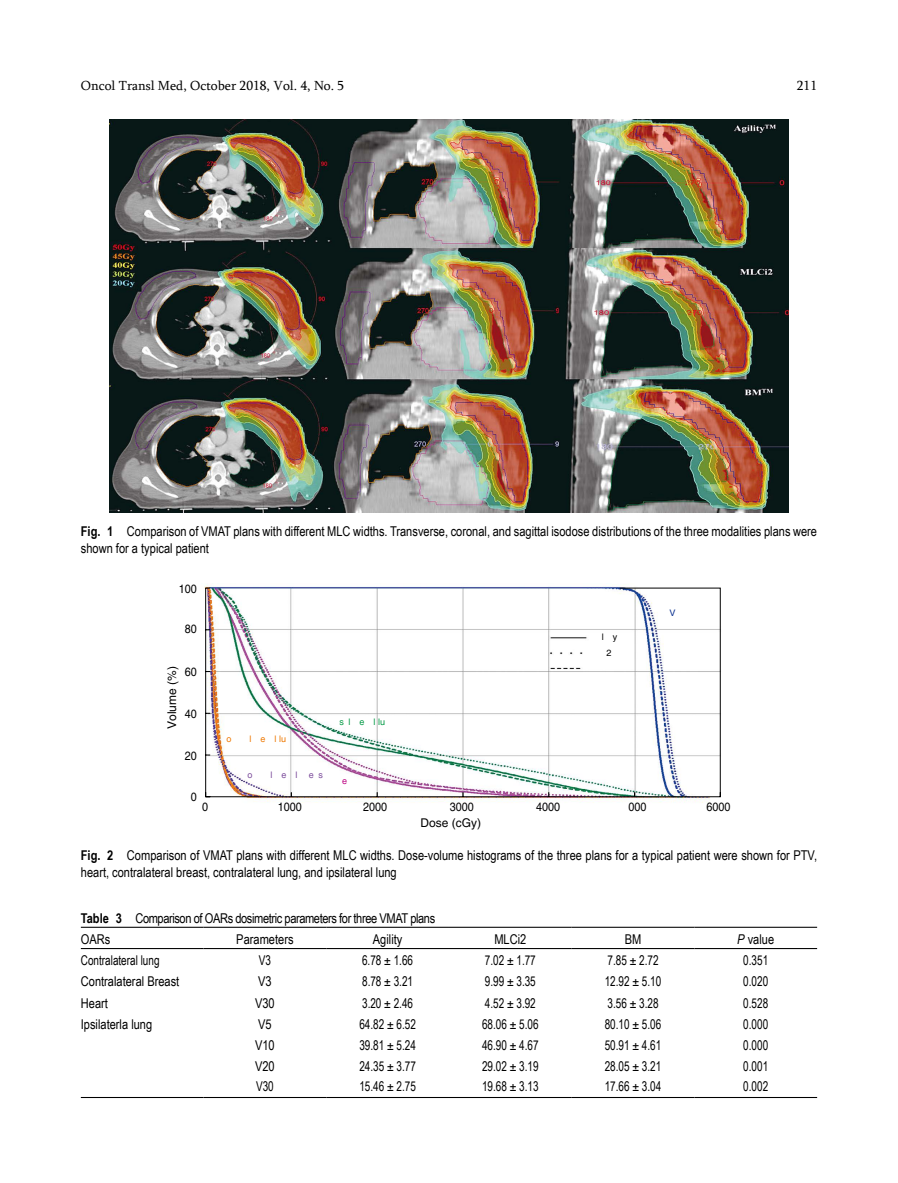
<style>
.page{position:relative;width:898px;height:1183px;background:#fff}
.page>*{position:absolute;margin:0;border:0;box-sizing:border-box;transform-origin:0 0}
.t1{font:13.5px/16.2px "Arial Narrow";color:#000}
.t2{font:13.5px "Arial Narrow";color:#000;scale:.9 1}
.t3{font:13.5px/21.1px "Arial Narrow";letter-spacing:-.03em;color:#000}
.t4{font:13.5px "Sylfaen";color:#000}
.t5{font:12px/15.3px "Helvetica";color:#000;scale:.89 1}
.t6{font:12px "Helvetica";color:#000}
.t7{font:9px "Helvetica";color:#094}
.t8{font:9px "Helvetica";color:#ee7800}
.t9{font:9px "Helvetica";color:#7a4a9a}
.t10{font:9px/15.5px "Helvetica";color:#000;text-align:center}
.t11{font:9px "Helvetica";color:#0b3190}
.t12{font:9px "Helvetica";color:#bc0081}
.s1{font-weight:700}
.s2{font-style:italic}
</style>
<div class="page">
<hr style="left:81px;top:926px;width:122px;height:1px;background:#000">
<hr style="left:203px;top:926px;width:123px;height:1px;background:#000">
<hr style="left:326px;top:926px;width:123px;height:1px;background:#000">
<hr style="left:449px;top:926px;width:122px;height:1px;background:#000">
<hr style="left:571px;top:926px;width:123px;height:1px;background:#000">
<hr style="left:694px;top:926px;width:122px;height:1px;background:#000">
<hr style="left:81px;top:947px;width:122px;height:1px;background:#000">
<hr style="left:203px;top:947px;width:123px;height:1px;background:#000">
<hr style="left:326px;top:947px;width:123px;height:1px;background:#000">
<hr style="left:449px;top:947px;width:122px;height:1px;background:#000">
<hr style="left:571px;top:947px;width:123px;height:1px;background:#000">
<hr style="left:694px;top:947px;width:122px;height:1px;background:#000">
<hr style="left:81px;top:1096px;width:122px;height:1px;background:#000">
<hr style="left:203px;top:1096px;width:123px;height:1px;background:#000">
<hr style="left:326px;top:1096px;width:123px;height:1px;background:#000">
<hr style="left:449px;top:1096px;width:122px;height:1px;background:#000">
<hr style="left:571px;top:1096px;width:123px;height:1px;background:#000">
<hr style="left:694px;top:1096px;width:122px;height:1px;background:#000">
<img style="left:110px;top:119px;width:678px;height:393px">
<img style="left:204px;top:585px;width:517px;height:218px">
<svg style="left:205px;top:587px;width:515px;height:210px"></svg>
<p class="t4" style="left:81px;top:76px;width:265px">Oncol Transl Med, October 2018, Vol. 4, No. 5</p>
<p class="t4" style="left:796px;top:76px;width:22px">211</p>
<p class="t1" style="left:81px;top:523px;width:737px"><span class="s1">Fig. 1</span> Comparison of VMAT plans with different MLC widths. Transverse, coronal, and sagittal isodose distributions of the three modalities plans were shown for a typical patient</p>
<p class="t5" style="left:179px;top:581px;width:22px">100</p>
<p class="t5" style="left:185px;top:621px;width:15px">80</p>
<p class="t5" style="left:185px;top:664px;width:15px">60</p>
<p class="t5" style="left:185px;top:706px;width:15px">40</p>
<p class="t5" style="left:185px;top:748px;width:15px">20</p>
<p class="t5" style="left:191px;top:789px;width:8px">0</p>
<p class="t5" style="left:202px;top:799px;width:8px">0</p>
<p class="t5" style="left:278px;top:799px;width:28px">1000</p>
<p class="t5" style="left:363px;top:799px;width:28px">2000</p>
<p class="t5" style="left:420px;top:799px;width:70px;text-indent:29px">3000<br>Dose (cGy)</p>
<p class="t11" style="left:669px;top:607px;width:8px">V</p>
<p class="t10" style="left:601px;top:629px;width:17px">l y<br>2</p>
<p class="t6" style="left:165px;top:728px;width:64px;rotate:-90deg">Volume (%)</p>
<p class="t7" style="left:339px;top:716px;width:47px">s l e l lu</p>
<p class="t8" style="left:226px;top:733px;width:7px">o</p>
<p class="t8" style="left:249px;top:733px;width:38px">l e l lu</p>
<p class="t9" style="left:247px;top:769px;width:7px">o</p>
<p class="t9" style="left:270px;top:769px;width:28px">l e l</p>
<p class="t9" style="left:309px;top:769px;width:15px">e s</p>
<p class="t12" style="left:342px;top:775px;width:7px">e</p>
<p class="t5" style="left:536px;top:799px;width:28px">4000</p>
<p class="t5" style="left:628px;top:799px;width:22px">000</p>
<p class="t5" style="left:706px;top:799px;width:28px">6000</p>
<p class="t1" style="left:81px;top:846px;width:737px"><span class="s1">Fig. 2</span> Comparison of VMAT plans with different MLC widths. Dose-volume histograms of the three plans for a typical patient were shown for PTV, heart, contralateral breast, contralateral lung, and ipsilateral lung</p>
<p class="t3" style="left:81px;top:906px;width:356px"><span class="s1">Table 3</span> Comparison of OARs dosimetric parameters for three VMAT plans<br>OARs</p>
<p class="t1" style="left:236px;top:930px;width:59px">Parameters</p>
<p class="t1" style="left:373px;top:930px;width:31px">Agility</p>
<p class="t1" style="left:494px;top:930px;width:33px">MLCi2</p>
<p class="t1" style="left:624px;top:930px;width:18px">BM</p>
<p class="t1" style="left:737px;top:930px;width:38px"><span class="s2">P</span> value</p>
<p class="t2" style="left:81px;top:950px;width:89px">Contralateral lung</p>
<p class="t2" style="left:259px;top:950px;width:15px">V3</p>
<p class="t2" style="left:362px;top:950px;width:58px">6.78 ± 1.66</p>
<p class="t2" style="left:484px;top:950px;width:58px">7.02 ± 1.77</p>
<p class="t2" style="left:607px;top:950px;width:58px">7.85 ± 2.72</p>
<p class="t2" style="left:743px;top:950px;width:29px">0.351</p>
<p class="t1" style="left:81px;top:972px;width:100px">Contralateral Breast</p>
<p class="t1" style="left:258px;top:972px;width:15px">V3</p>
<p class="t2" style="left:362px;top:971px;width:58px">8.78 ± 3.21</p>
<p class="t2" style="left:484px;top:971px;width:58px">9.99 ± 3.35</p>
<p class="t2" style="left:604px;top:971px;width:64px">12.92 ± 5.10</p>
<p class="t2" style="left:743px;top:971px;width:29px">0.020</p>
<p class="t1" style="left:81px;top:993px;width:29px">Heart</p>
<p class="t1" style="left:255px;top:993px;width:21px">V30</p>
<p class="t2" style="left:362px;top:992px;width:58px">3.20 ± 2.46</p>
<p class="t2" style="left:484px;top:992px;width:58px">4.52 ± 3.92</p>
<p class="t2" style="left:607px;top:992px;width:58px">3.56 ± 3.28</p>
<p class="t2" style="left:743px;top:992px;width:29px">0.528</p>
<p class="t1" style="left:81px;top:1015px;width:73px">Ipsilaterla lung</p>
<p class="t1" style="left:258px;top:1015px;width:15px">V5</p>
<p class="t2" style="left:359px;top:1013px;width:64px">64.82 ± 6.52</p>
<p class="t2" style="left:482px;top:1013px;width:64px">68.06 ± 5.06</p>
<p class="t2" style="left:604px;top:1013px;width:64px">80.10 ± 5.06</p>
<p class="t2" style="left:743px;top:1013px;width:29px">0.000</p>
<p class="t1" style="left:255px;top:1036px;width:21px">V10</p>
<p class="t2" style="left:359px;top:1035px;width:64px">39.81 ± 5.24</p>
<p class="t2" style="left:482px;top:1035px;width:64px">46.90 ± 4.67</p>
<p class="t2" style="left:604px;top:1035px;width:64px">50.91 ± 4.61</p>
<p class="t2" style="left:743px;top:1035px;width:29px">0.000</p>
<p class="t1" style="left:255px;top:1057px;width:21px">V20</p>
<p class="t2" style="left:359px;top:1056px;width:64px">24.35 ± 3.77</p>
<p class="t2" style="left:482px;top:1056px;width:64px">29.02 ± 3.19</p>
<p class="t2" style="left:604px;top:1056px;width:64px">28.05 ± 3.21</p>
<p class="t2" style="left:743px;top:1056px;width:29px">0.001</p>
<p class="t2" style="left:256px;top:1075px;width:21px">V30</p>
<p class="t2" style="left:359px;top:1075px;width:64px">15.46 ± 2.75</p>
<p class="t2" style="left:482px;top:1075px;width:64px">19.68 ± 3.13</p>
<p class="t2" style="left:604px;top:1075px;width:64px">17.66 ± 3.04</p>
<p class="t2" style="left:743px;top:1075px;width:29px">0.002</p>
</div>
